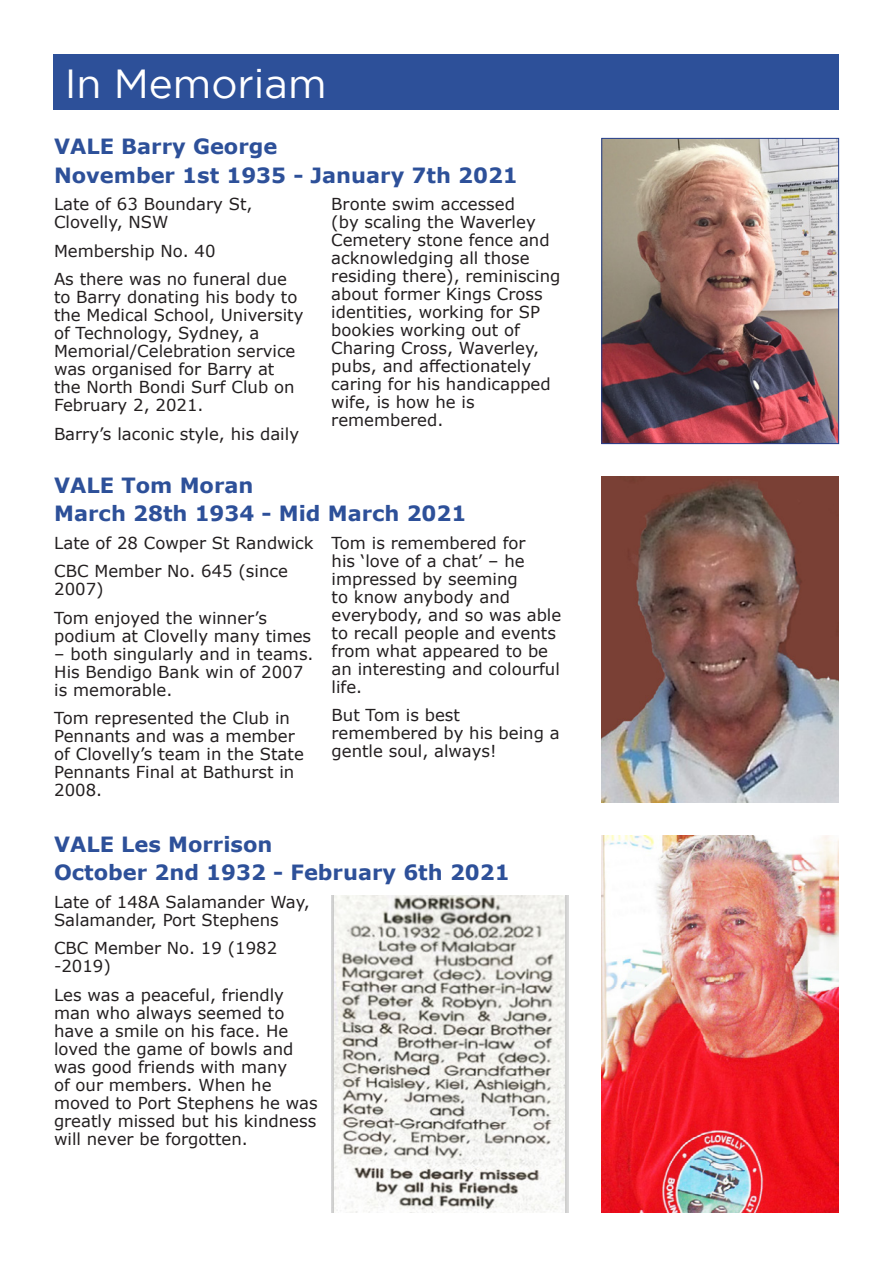
<style>
.page{position:relative;width:893px;height:1263px;background:#fff}
.page>*{position:absolute;margin:0;border:0;box-sizing:border-box;transform-origin:0 0}
.t1{font:40.5px "Gotham";color:#fff}
.t2{font:700 21px "Verdana";color:#2d5099}
.Text{font:16.5px/18px "Verdana";color:#231f20}
</style>
<div class="page">
<img style="left:603px;top:140px;width:234px;height:302px">
<div style="left:601px;top:138px;width:238px;height:306px;border:1px solid #253f8e"></div>
<img style="left:601px;top:477px;width:238px;height:326px">
<img style="left:601px;top:836px;width:238px;height:376px">
<img style="left:331px;top:895px;width:237px;height:317px">
<div style="left:54px;top:54px;width:785px;height:55px;background:#2d5099"></div>
<p class="t1" style="left:65px;top:61px;width:263px">In Memoriam</p>
<p class="t2" style="left:54px;top:132px;width:225px">VALE Barry George</p>
<p class="t2" style="left:54px;top:160px;width:465px">November 1st 1935 - January 7th 2021</p>
<p class="Text" style="left:54px;top:195px;width:200px">Late of 63 Boundary St,<br>Clovelly, NSW</p>
<p class="Text" style="left:54px;top:241px;width:163px">Membership No. 40</p>
<p class="Text" style="left:54px;top:270px;width:251px">As there was no funeral due to Barry donating his body to the Medical School, University of Technology, Sydney, a<br>Memorial/Celebration service was organised for Barry at the North Bondi Surf Club on<br>February 2, 2021.</p>
<p class="Text" style="left:54px;top:424px;width:247px">Barry’s laconic style, his daily</p>
<p class="Text" style="left:331px;top:195px;width:231px">Bronte swim accessed<br>(by scaling the Waverley<br>Cemetery stone fence and acknowledging all those residing there), reminiscing about former Kings Cross identities, working for SP bookies working out of<br>Charing Cross, Waverley, pubs, and affectionately caring for his handicapped wife, is how he is remembered.</p>
<p class="t2" style="left:54px;top:470px;width:201px">VALE Tom Moran</p>
<p class="t2" style="left:54px;top:499px;width:414px">March 28th 1934 - Mid March 2021</p>
<p class="Text" style="left:54px;top:534px;width:261px">Late of 28 Cowper St Randwick</p>
<p class="Text" style="left:54px;top:562px;width:235px">CBC Member No. 645 (since<br>2007)</p>
<p class="Text" style="left:54px;top:609px;width:258px">Tom enjoyed the winner’s podium at Clovelly many times</p>
<p class="Text" style="left:54px;top:645px;width:261px">– both singularly and in teams.<br>His Bendigo Bank win of 2007 is memorable.</p>
<p class="Text" style="left:54px;top:709px;width:251px">Tom represented the Club in<br>Pennants and was a member of Clovelly’s team in the State<br>Pennants Final at Bathurst in<br>2008.</p>
<p class="Text" style="left:332px;top:534px;width:231px">Tom is remembered for<br>his ‘love of a chat’ – he impressed by seeming<br>to know anybody and everybody, and so was able to recall people and events from what appeared to be an interesting and colourful life.</p>
<p class="Text" style="left:332px;top:706px;width:230px">But Tom is best remembered by his being a gentle soul, always!</p>
<p class="t2" style="left:54px;top:829px;width:220px">VALE Les Morrison</p>
<p class="t2" style="left:54px;top:858px;width:457px">October 2nd 1932 - February 6th 2021</p>
<p class="Text" style="left:54px;top:893px;width:257px">Late of 148A Salamander Way,<br>Salamander, Port Stephens</p>
<p class="Text" style="left:54px;top:939px;width:225px">CBC Member No. 19 (1982 -2019)</p>
<p class="Text" style="left:54px;top:986px;width:265px">Les was a peaceful, friendly man who always seemed to have a smile on his face. He loved the game of bowls and was good friends with many<br>of our members. When he moved to Port Stephens he was greatly missed but his kindness will never be forgotten.</p>
</div>
